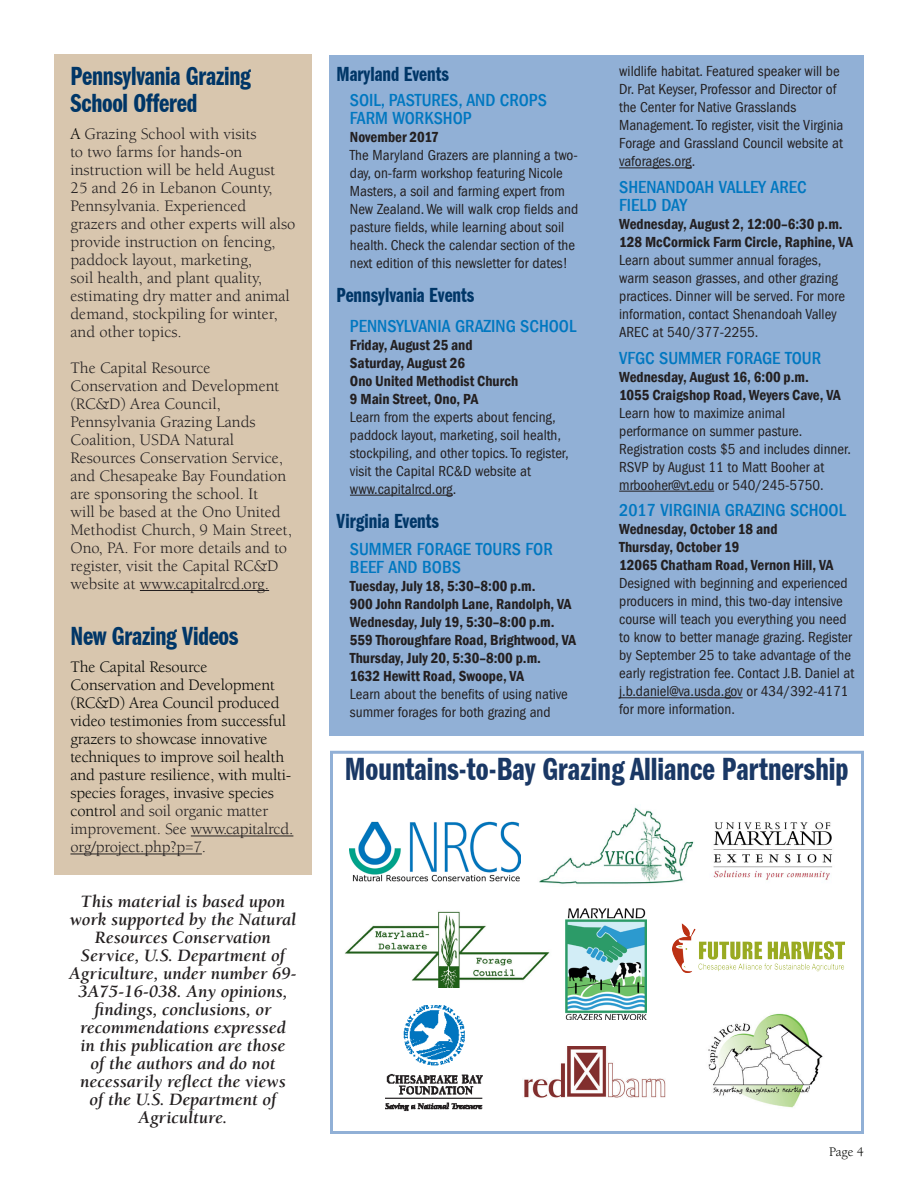
<style>
.page{position:relative;width:918px;height:1188px;background:#fff}
.page>*{position:absolute;margin:0;border:0;box-sizing:border-box;transform-origin:0 0}
.L1{font:33px "Franklin Gothic Demi Cmpr";color:#1a3865}
.L1-2{font:27px/27px "Franklin Gothic Demi Cmpr";letter-spacing:-.01em;color:#003667}
.sidebar_head{font:21px "Franklin Gothic Demi Cmpr";color:#003667}
.calendar_text{font:500 condensed 18px/18px "Franklin Gothic";color:#0077c0}
.L1-3{font:italic 700 17.85px/18px "Berkeley Pro";color:#231f20;text-align:center}
.L1-4{font:16.5px/18px "Berkeley Pro";color:#231f20}
.L1-5{font:16.5px/18px "Berkeley Pro";letter-spacing:-.01em;color:#040503}
.calendar_text-2{font:condensed 15px/18px "Franklin Gothic";color:#231f20}
.calendar_text-3{font:600 condensed 15px/18px "Franklin Gothic";color:#231f20}
.t1{font:13.5px "Berkeley Pro";color:#040503}
.s1{color:#040503}
.s2{color:#231f20}
.s3{font-weight:600}
.s4{font-weight:400}
</style>
<div class="page">
<div style="left:329px;top:55px;width:535px;height:680px;background:#91b0d6"></div>
<hr style="left:350px;top:495px;width:103px;height:1px;background:#231f20">
<hr style="left:619px;top:167px;width:73px;height:1px;background:#231f20">
<hr style="left:619px;top:491px;width:95px;height:1px;background:#231f20">
<hr style="left:619px;top:697px;width:124px;height:1px;background:#231f20">
<div style="left:330px;top:751px;width:534px;height:383px;border:3px solid #91b0d6"></div>
<img style="left:713px;top:822px;width:120px;height:59px">
<img style="left:350px;top:821px;width:170px;height:61px">
<img style="left:708px;top:1013px;width:115px;height:95px">
<img style="left:565px;top:908px;width:82px;height:111px">
<img style="left:539px;top:807px;width:155px;height:77px">
<img style="left:345px;top:911px;width:205px;height:77px">
<img style="left:524px;top:1046px;width:142px;height:52px">
<img style="left:673px;top:924px;width:171px;height:48px">
<img style="left:385px;top:1005px;width:98px;height:107px">
<div style="left:54px;top:54px;width:258px;height:821px;background:#d8c6ae"></div>
<hr style="left:140px;top:590px;width:129px;height:1px;background:#231f20">
<hr style="left:191px;top:836px;width:102px;height:1px;background:#231f20">
<hr style="left:70px;top:854px;width:132px;height:1px;background:#231f20">
<p class="L1-2" style="left:70px;top:63px;width:182px">Pennsylvania Grazing<br>School Offered</p>
<p class="L1-4" style="left:70px;top:125px;width:227px"><span class="s1">A</span> Grazing School with visits<br>to two farms for hands-on instruction will be held August<br>25 and 26 in Lebanon County,<br>Pennsylvania. Experienced grazers and other experts will also provide instruction on fencing, paddock layout, marketing,<br>soil health, and plant quality, estimating dry matter and animal demand, stockpiling for winter, and other topics.</p>
<p class="L1-4" style="left:70px;top:359px;width:223px">The Capital Resource<br>Conservation and Development (RC&amp;D) Area Council,<br>Pennsylvania Grazing Lands<br>Coalition, USDA Natural<br>Resources Conservation Service, and Chesapeake Bay Foundation are sponsoring the school. It<br>will be based at the Ono United<br>Methodist Church, 9 Main Street,<br>Ono, PA. For more details and to register, visit the Capital RC&amp;D website at www.capitalrcd.org.</p>
<p class="L1-2" style="left:70px;top:623px;width:170px">New Grazing Videos</p>
<p class="L1-5" style="left:70px;top:658px;width:224px">The Capital Resource<br>Conservation and Development (RC&amp;D) Area Council produced video testimonies from successful grazers to showcase innovative techniques to improve soil health and pasture resilience, with multi&shy;species forages, invasive species control <span class="s2">and soil organic matter improvement. See www.capitalrcd. org/project.php?p=7.</span></p>
<p class="L1-3" style="left:69px;top:892px;width:229px">This material is based upon work supported by the Natural<br>Resources Conservation<br>Service, U.S. Department of<br>Agriculture, under number 69-<br>3A75-16-038. Any opinions, findings, conclusions, or recommendations expressed<br>in this publication are those<br>of the authors and do not necessarily reflect the views<br>of the U.S. Department of<br>Agriculture.</p>
<p class="sidebar_head" style="left:336px;top:62px;width:114px">Maryland Events</p>
<p class="calendar_text" style="left:350px;top:91px;width:199px">SOIL, PASTURES, AND CROPS<br>FARM WORKSHOP</p>
<p class="calendar_text-2" style="left:350px;top:128px;width:230px"><span class="s3">November 2017<br></span>The Maryland Grazers are planning a two&shy;day, on-farm workshop featuring Nicole Masters, a soil and farming expert from New Zealand. We will walk crop fields and pasture fields, while learning about soil health. Check the calendar section of the next edition of this newsletter for dates!</p>
<p class="sidebar_head" style="left:336px;top:284px;width:139px">Pennsylvania Events</p>
<p class="calendar_text" style="left:350px;top:317px;width:228px">PENNSYLVANIA GRAZING SCHOOL</p>
<p class="calendar_text-2" style="left:350px;top:336px;width:220px"><span class="s3">Friday, August 25 and<br>Saturday, August 26<br>Ono United Methodist Church<br>9 Main Street, Ono, PA<br></span>Learn from the experts about fencing, paddock layout, marketing, soil health, stockpiling, and other topics. To register, visit the Capital RC&amp;D website at www.capitalrcd.org.</p>
<p class="sidebar_head" style="left:336px;top:509px;width:104px">Virginia Events</p>
<p class="calendar_text" style="left:350px;top:540px;width:204px">SUMMER FORAGE TOURS FOR<br>BEEF AND BOBS</p>
<p class="calendar_text-3" style="left:350px;top:576px;width:228px">Tuesday, July 18, 5:30–8:00 p.m.<br>900 John Randolph Lane, Randolph, VA Wednesday, July 19, 5:30–8:00 p.m.<br>559 Thoroughfare Road, Brightwood, VA Thursday, July 20, 5:30–8:00 p.m.<br>1632 Hewitt Road, Swoope, VA<br><span class="s4">Learn about the benefits of using native summer forages for both grazing and</span></p>
<p class="calendar_text-2" style="left:619px;top:63px;width:226px">wildlife habitat. Featured speaker will be Dr. Pat Keyser, Professor and Director of the Center for Native Grasslands Management. To register, visit the Virginia Forage and Grassland Council website at vaforages.org.</p>
<p class="calendar_text" style="left:619px;top:178px;width:189px">SHENANDOAH VALLEY AREC<br>FIELD DAY</p>
<p class="calendar_text-2" style="left:619px;top:215px;width:235px"><span class="s3">Wednesday, August 2, 12:00–6:30 p.m.<br>128 McCormick Farm Circle, Raphine, VA </span>Learn about summer annual forages, warm season grasses, and other grazing practices. Dinner will be served. For more information, contact Shenandoah Valley AREC at 540/377-2255.</p>
<p class="calendar_text" style="left:619px;top:349px;width:204px">VFGC SUMMER FORAGE TOUR</p>
<p class="calendar_text-2" style="left:619px;top:368px;width:233px"><span class="s3">Wednesday, August 16, 6:00 p.m.<br>1055 Craigshop Road, Weyers Cave, VA </span>Learn how to maximize animal performance on summer pasture.<br>Registration costs $5 and includes dinner.<br>RSVP by August 11 to Matt Booher at mrbooher@vt.edu or 540/245-5750.</p>
<p class="calendar_text" style="left:619px;top:501px;width:228px">2017 VIRGINIA GRAZING SCHOOL</p>
<p class="calendar_text-2" style="left:619px;top:520px;width:237px"><span class="s3">Wednesday, October 18 and<br>Thursday, October 19<br>12065 Chatham Road, Vernon Hill, VA </span>Designed with beginning and experienced producers in mind, this two-day intensive course will teach you everything you need to know to better manage grazing. Register by September 25 to take advantage of the early registration fee. Contact J.B. Daniel at j.b.daniel@va.usda.gov or 434/392-4171 for more information.</p>
<p class="L1" style="left:345px;top:751px;width:505px">Mountains-to-Bay Grazing Alliance Partnership</p>
<p class="t1" style="left:829px;top:1144px;width:36px">Page 4</p>
</div>
